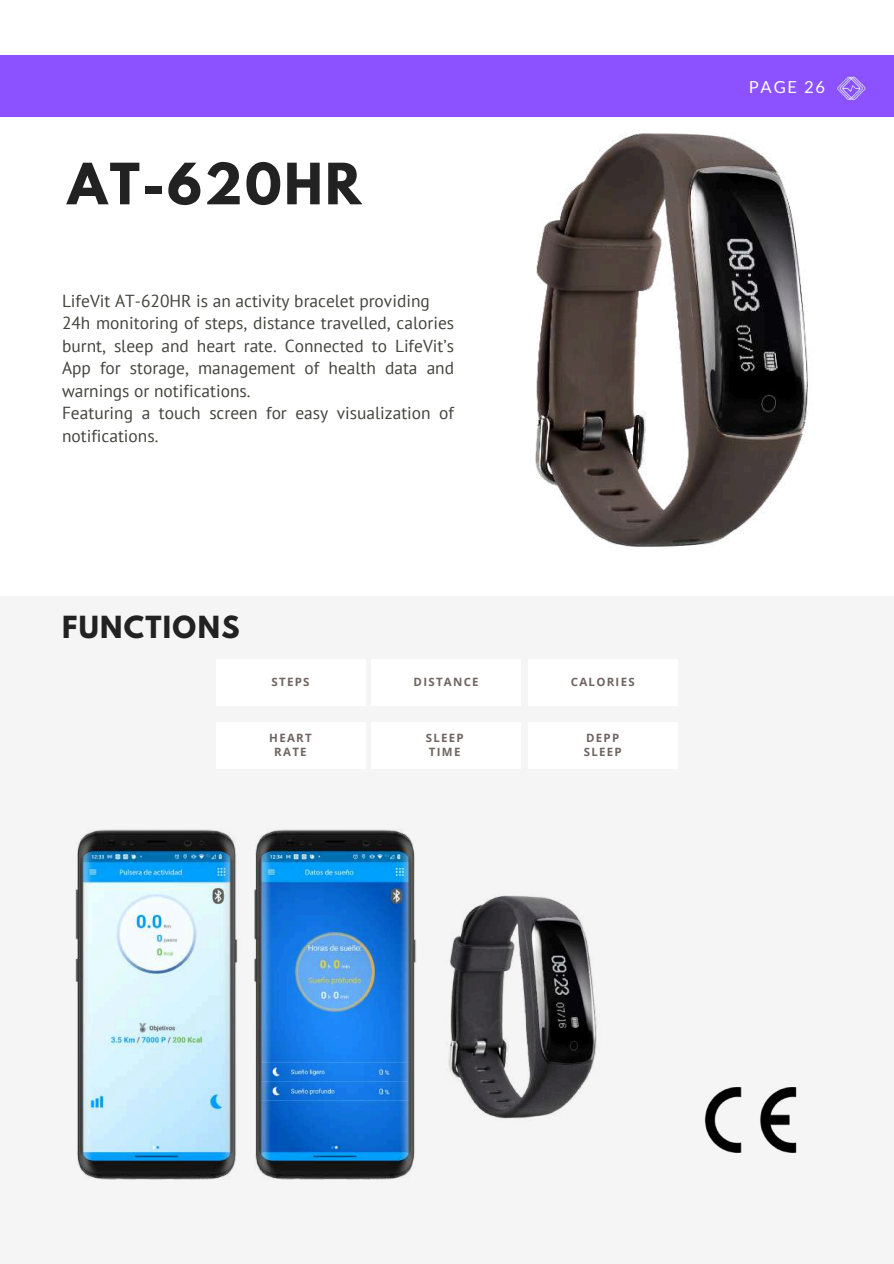
<style>
.page{position:relative;width:894px;height:1264px;background:#fff}
.page>*{position:absolute;margin:0;border:0;box-sizing:border-box;transform-origin:0 0}
.t1{font:700 50.4px "League Spartan";letter-spacing:.05em;color:#222}
.t2{font:700 27px "League Spartan";letter-spacing:.05em;color:#222}
.t3{font:17.4px/22.5px "PT Sans";color:#43443e}
.t4{font:16.5px "Lato";letter-spacing:.11em;color:#fff}
.t5{font:700 11.55px/13.5px "Open Sans";letter-spacing:.11em;color:#706563}
</style>
<div class="page">
<div style="left:0;top:55px;width:893px;height:61px;background:#8c52ff"></div>
<div style="left:0;top:596px;width:893px;height:667px;background:#f5f5f5"></div>
<div style="left:216px;top:659px;width:149px;height:47px;background:#fff"></div>
<div style="left:371px;top:659px;width:149px;height:47px;background:#fff"></div>
<div style="left:527px;top:659px;width:150px;height:47px;background:#fff"></div>
<div style="left:216px;top:722px;width:149px;height:47px;background:#fff"></div>
<div style="left:371px;top:722px;width:149px;height:47px;background:#fff"></div>
<div style="left:527px;top:722px;width:150px;height:47px;background:#fff"></div>
<img style="left:418px;top:116px;width:475px;height:431px">
<img style="left:75px;top:829px;width:522px;height:351px">
<img style="left:704px;top:1087px;width:93px;height:66px">
<img style="left:836px;top:76px;width:30px;height:25px">
<h1 class="t1" style="left:68px;top:159px;width:295px">AT-620HR</h1>
<p class="t3" style="left:62px;top:289px;width:393px">LifeVit AT-620HR is an activity bracelet providing 24h monitoring of steps, distance travelled, calories burnt, sleep and heart rate. Connected to LifeVit’s App for storage, management of health data and warnings or notifications.<br>Featuring a touch screen for easy visualization of notifications.</p>
<h2 class="t2" style="left:62px;top:614px;width:179px">FUNCTIONS</h2>
<p class="t5" style="left:271px;top:675px;width:39px">STEPS</p>
<p class="t5" style="left:413px;top:674px;width:67px">DISTANCE</p>
<p class="t5" style="left:570px;top:675px;width:65px">CALORIES</p>
<p class="t5" style="left:269px;top:731px;width:44px;text-align:center">HEART<br>RATE</p>
<p class="t5" style="left:425px;top:731px;width:39px">SLEEP<br>TIME</p>
<p class="t5" style="left:583px;top:731px;width:39px">DEPP<br>SLEEP</p>
<p class="t4" style="left:748px;top:76px;width:78px">PAGE 26</p>
</div>
